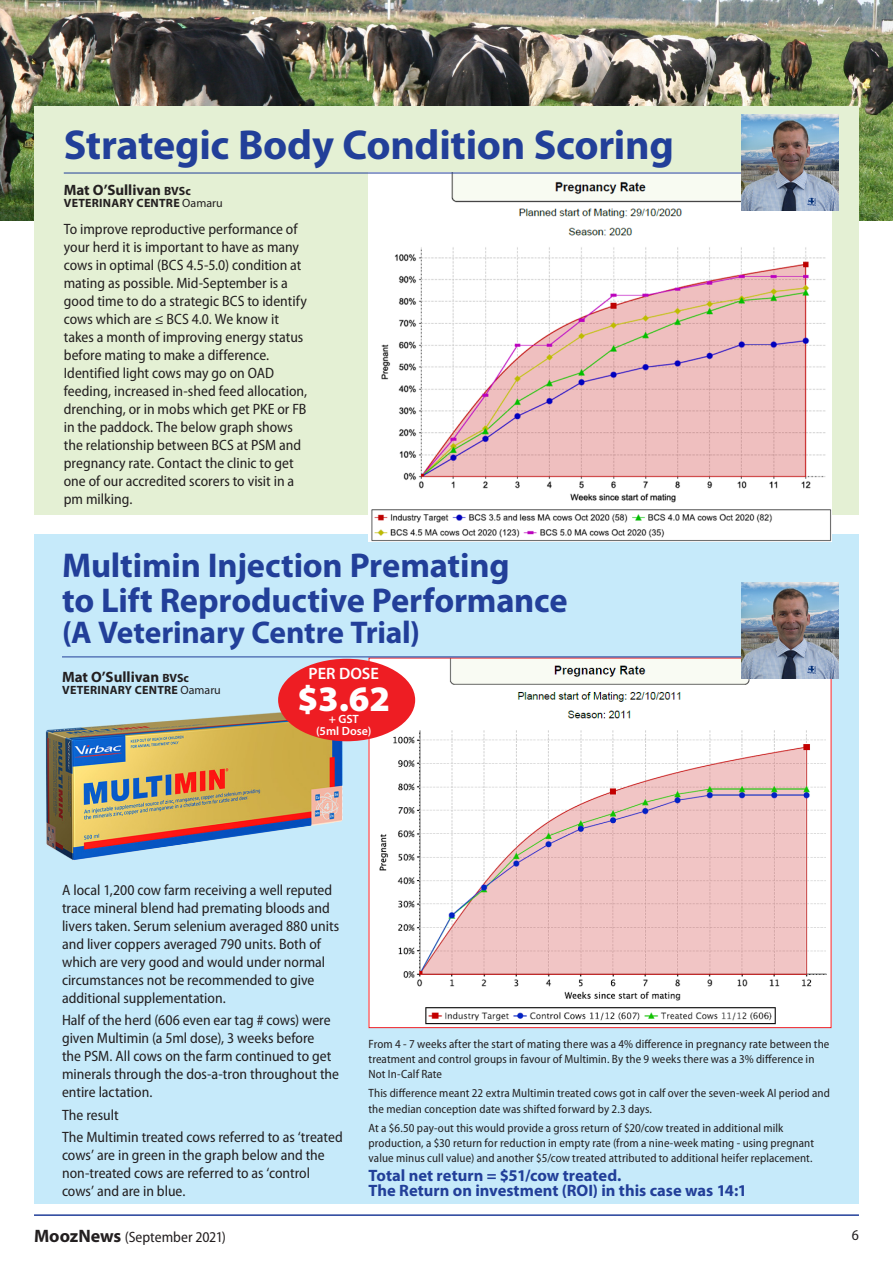
<style>
.page{position:relative;width:893px;height:1263px;background:#fff}
.page>*{position:absolute;margin:0;border:0;box-sizing:border-box;transform-origin:0 0}
.text{font:700 42px "Myriad Pro";letter-spacing:-.01em;color:#223f99}
.t1{font:900 36px "Myriad Pro";color:#fff}
.t2{font:700 34.5px/34.5px "Myriad Pro";letter-spacing:-.005em;color:#223f99}
.t3{font:700 31.5px "Myriad Pro";letter-spacing:-.005em;color:#223f99}
.text-2{font:700 16.5px/15px "Myriad Pro";color:#223f99}
.t4{font:600 16.5px "Myriad Pro";color:#fff}
.text-3{font:semi-condensed 15px/18px "Myriad Pro";color:#231f20}
.INDENT_NO_HANG{font:semi-condensed 15px/18px "Myriad Pro";color:#231f20}
.text-4{font:700 15px "Myriad Pro";color:#231f20}
.text-5{font:semi-condensed 12px/15px "Myriad Pro";letter-spacing:.01em;color:#231f20}
.text-6{font:700 12px "Myriad Pro";letter-spacing:.02em;color:#231f20}
.t5{font:600 12px/12px "Myriad Pro";color:#fff;text-align:center}
.s1{font-size:12px}
.s2{font-weight:400}
.s3{font-weight:700;font-stretch:normal;font-size:18px}
</style>
<div class="page">
<div style="left:34px;top:534px;width:825px;height:669px;background:#c6eafa"></div>
<img style="left:371px;top:660px;width:458px;height:366px">
<img style="left:45px;top:705px;width:302px;height:155px">
<hr style="left:62px;top:656px;width:710px;height:1px;background:#223f99">
<img style="left:742px;top:583px;width:96px;height:96px">
<div style="left:278px;top:659px;width:137px;height:82px;background:#ee1d23;border-radius:50%"></div>
<img style="left:0;top:0;width:893px;height:221px">
<div style="left:34px;top:106px;width:825px;height:408px;background:#e4f0d4"></div>
<img style="left:369px;top:174px;width:462px;height:367px">
<hr style="left:64px;top:173px;width:710px;height:1px;background:#223f99">
<img style="left:742px;top:115px;width:96px;height:96px">
<hr style="left:34px;top:1214px;width:825px;height:2px;background:#223f99">
<p class="text" style="left:64px;top:117px;width:612px">Strategic Body Condition Scoring</p>
<p class="text-4" style="left:64px;top:180px;width:128px">Mat O’Sullivan <span class="s1">BVSc</span></p>
<p class="text-6" style="left:64px;top:195px;width:160px">VETERINARY CENTRE <span class="s2">Oamaru</span></p>
<p class="INDENT_NO_HANG" style="left:64px;top:220px;width:245px">To improve reproductive performance of your herd it is important to have as many cows in optimal (BCS 4.5-5.0) condition at mating as possible. Mid-September is a good time to do a strategic BCS to identify cows which are ≤ BCS 4.0. We know it takes a month of improving energy status before mating to make a difference.<br>Identified light cows may go on OAD feeding, increased in-shed feed allocation, drenching, or in mobs which get PKE or FB in the paddock. The below graph shows the relationship between BCS at PSM and pregnancy rate. Contact the clinic to get one of our accredited scorers to visit in a pm milking.</p>
<p class="t2" style="left:62px;top:547px;width:507px">Multimin Injection Premating<br>to Lift Reproductive Performance</p>
<p class="t3" style="left:62px;top:612px;width:360px">(A Veterinary Centre Trial)</p>
<p class="text-4" style="left:62px;top:667px;width:128px">Mat O’Sullivan <span class="s1">BVSc</span></p>
<p class="text-6" style="left:62px;top:682px;width:160px">VETERINARY CENTRE <span class="s2">Oamaru</span></p>
<p class="t4" style="left:309px;top:663px;width:72px">PER DOSE</p>
<p class="t1" style="left:297px;top:674px;width:94px">$3.62</p>
<p class="t5" style="left:316px;top:712px;width:57px">+ GST (5ml Dose)</p>
<p class="text-3" style="left:62px;top:881px;width:279px">A local 1,200 cow farm receiving a well reputed trace mineral blend had premating bloods and livers taken. Serum selenium averaged 880 units and liver coppers averaged 790 units. Both of which are very good and would under normal circumstances not be recommended to give additional supplementation.</p>
<p class="text-3" style="left:62px;top:1012px;width:279px">Half of the herd (606 even ear tag # cows) were given Multimin (a 5ml dose), 3 weeks before<br>the PSM. All cows on the farm continued to get minerals through the dos-a-tron throughout the entire lactation.</p>
<p class="text-3" style="left:62px;top:1106px;width:58px">The result</p>
<p class="text-3" style="left:62px;top:1128px;width:282px">The Multimin treated cows referred to as ‘treated cows’ are in green in the graph below and the non-treated cows are referred to as ‘control cows’ and are in blue.</p>
<p class="text-5" style="left:369px;top:1037px;width:462px">From 4 - 7 weeks after the start of mating there was a 4% difference in pregnancy rate between the treatment and control groups in favour of Multimin. By the 9 weeks there was a 3% difference in<br>Not In-Calf Rate</p>
<p class="text-5" style="left:369px;top:1086px;width:463px">This difference meant 22 extra Multimin treated cows got in calf over the seven-week AI period and the median conception date was shifted forward by 2.3 days.</p>
<p class="text-5" style="left:369px;top:1120px;width:447px">At a $6.50 pay-out this would provide a gross return of $20/cow treated in additional milk production, a $30 return for reduction in empty rate (from a nine-week mating - using pregnant value minus cull value) and another $5/cow treated attributed to additional heifer replacement.</p>
<p class="text-2" style="left:369px;top:1167px;width:380px">Total net return = $51/cow treated.<br>The Return on investment (ROI) in this case was 14:1</p>
<p class="INDENT_NO_HANG" style="left:34px;top:1229px;width:194px"><span class="s3">MoozNews</span> (September 2021)</p>
<p class="INDENT_NO_HANG" style="left:852px;top:1226px;width:9px">6</p>
</div>
